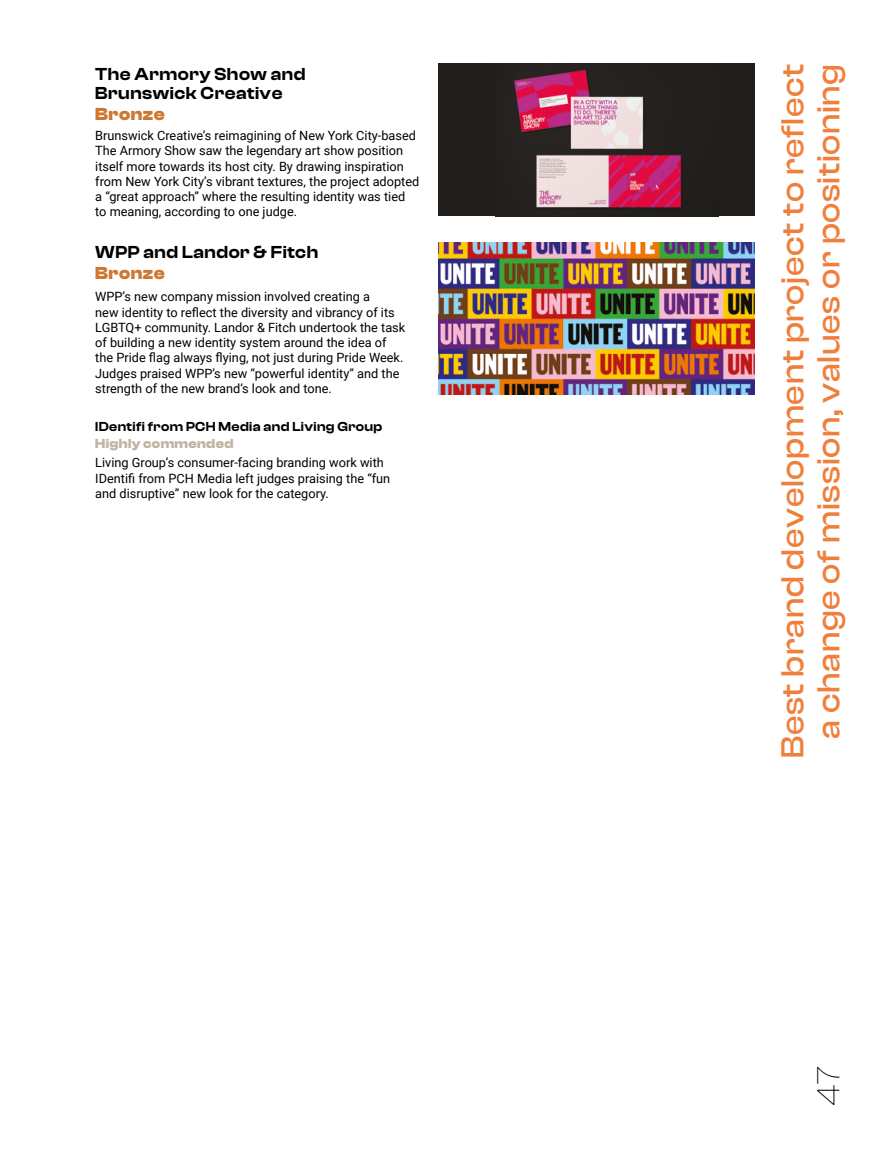
<style>
.page{position:relative;width:893px;height:1170px;background:#fff}
.page>*{position:absolute;margin:0;border:0;box-sizing:border-box;transform-origin:0 0}
.t1{font:500 33px/36px "Clash Display";letter-spacing:.02em;color:#f07f3c;text-align:center}
.t2{font:200 33px "Clash Display";color:#000}
.t3{font:600 18px/19.5px "Clash Display";letter-spacing:.03em;color:#000}
.t4{font:700 18px "Clash Display";letter-spacing:.03em;color:#ce7730}
.t5{font:600 13.5px "Clash Display";letter-spacing:.03em;color:#000}
.t6{font:700 13.5px "Clash Display";letter-spacing:.03em;color:#bdb5a2}
.t7{font:12.75px/15.3px "Roboto";color:#000}
</style>
<div class="page">
<div style="left:438px;top:64px;width:316px;height:152px;background:#211e1b"></div>
<img style="left:514px;top:69px;width:168px;height:139px">
<img style="left:439px;top:242px;width:315px;height:152px">
<h2 class="t3" style="left:95px;top:64px;width:212px">The Armory Show and<br>Brunswick Creative</h2>
<h2 class="t4" style="left:95px;top:104px;width:71px">Bronze</h2>
<p class="t7" style="left:95px;top:127px;width:326px">Brunswick Creative’s reimagining of New York City-based The Armory Show saw the legendary art show position itself more towards its host city. By drawing inspiration from New York City’s vibrant textures, the project adopted a “great approach” where the resulting identity was tied to meaning, according to one judge.</p>
<h2 class="t3" style="left:95px;top:242px;width:224px">WPP and Landor &amp; Fitch</h2>
<h2 class="t4" style="left:95px;top:263px;width:71px">Bronze</h2>
<p class="t7" style="left:95px;top:288px;width:312px">WPP’s new company mission involved creating a<br>new identity to reflect the diversity and vibrancy of its LGBTQ+ community. Landor &amp; Fitch undertook the task of building a new identity system around the idea of the Pride flag always flying, not just during Pride Week.<br>Judges praised WPP’s new “powerful identity” and the strength of the new brand’s look and tone.</p>
<p class="t5" style="left:95px;top:419px;width:289px">IDentifi from PCH Media and Living Group</p>
<p class="t6" style="left:95px;top:436px;width:140px">Highly commended</p>
<p class="t7" style="left:95px;top:455px;width:297px">Living Group’s consumer-facing branding work with<br>IDentifi from PCH Media left judges praising the “fun and disruptive” new look for the category.</p>
<h1 class="t1" style="left:774px;top:758px;width:695px;rotate:-90deg">Best brand development project to reflect a change of mission, values or positioning</h1>
<h1 class="t2" style="left:810px;top:1106px;width:41px;rotate:-90deg">47</h1>
</div>
